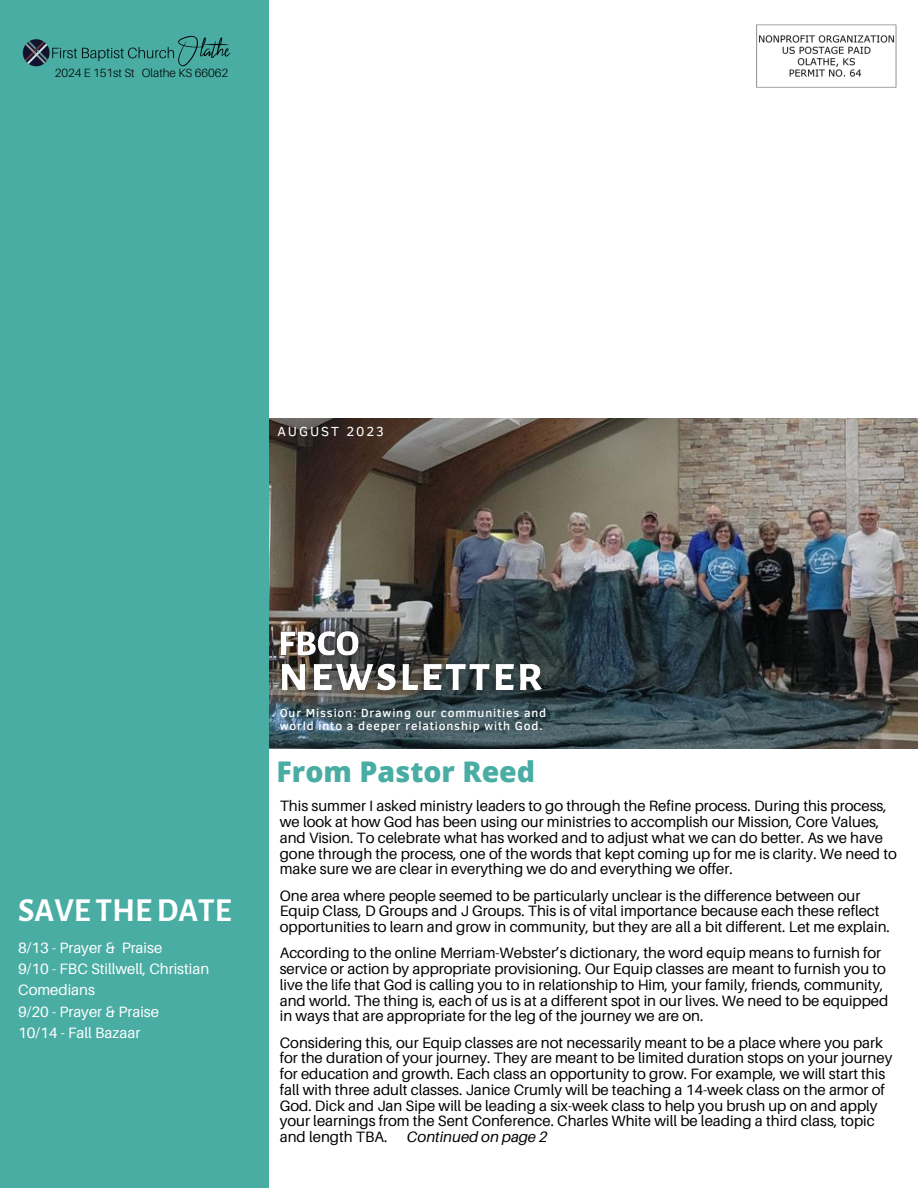
<style>
.page{position:relative;width:918px;height:1188px;background:#fff}
.page>*{position:absolute;margin:0;border:0;box-sizing:border-box;transform-origin:0 0}
.t1{font:700 33px "Alegreya Sans SC";color:#fff}
.t2{font:800 28.5px "Open Sans";color:#49ada4}
.t3{font:15px/15.8px "Aileron";color:#000}
.t4{font:15px/21.3px "Aileron";color:#fff}
.t5{font:italic 15px "Aileron";color:#000}
.t6{font:13.5px "Clear Sans";letter-spacing:.14em;color:#fff}
.t7{font:500 12px/12.9px "Clear Sans";letter-spacing:.07em;color:#fff}
.t8{font:300 11.85px "Aileron";color:#000}
</style>
<div class="page">
<img style="left:269px;top:419px;width:649px;height:329px">
<div style="left:0;top:0;width:269px;height:1188px;background:#49ada4"></div>
<img style="left:22px;top:35px;width:209px;height:32px">
<img style="left:756px;top:24px;width:141px;height:64px">
<img style="left:269px;top:651px;width:285px;height:55px">
<img style="left:271px;top:622px;width:99px;height:46px">
<p class="t8" style="left:55px;top:65px;width:175px">2024 E 151st St Olathe KS 66062</p>
<p class="t6" style="left:278px;top:422px;width:108px">AUGUST 2023</p>
<p class="t1" style="left:18px;top:894px;width:215px">SAVE THEDATE</p>
<p class="t4" style="left:18px;top:936px;width:146px">8/13 - Prayer &amp; Praise</p>
<p class="t4" style="left:18px;top:958px;width:193px">9/10 - FBC Stillwell, Christian<br>Comedians</p>
<p class="t4" style="left:18px;top:1001px;width:142px">9/20 - Prayer &amp; Praise</p>
<p class="t4" style="left:18px;top:1022px;width:124px">10/14 - Fall Bazaar</p>
<p class="t7" style="left:280px;top:706px;width:268px">Our Mission: Drawing our communities and world into a deeper relationship with God.</p>
<p class="t2" style="left:277px;top:752px;width:260px">From Pastor Reed</p>
<p class="t3" style="left:280px;top:798px;width:619px">This summer I asked ministry leaders to go through the Refine process. During this process, we look at how God has been using our ministries to accomplish our Mission, Core Values, and Vision. To celebrate what has worked and to adjust what we can do better. As we have gone through the process, one of the words that kept coming up for me is clarity. We need to make sure we are clear in everything we do and everything we offer.</p>
<p class="t3" style="left:280px;top:887px;width:612px">One area where people seemed to be particularly unclear is the difference between our<br>Equip Class, D Groups and J Groups. This is of vital importance because each these reflect opportunities to learn and grow in community, but they are all a bit different. Let me explain.</p>
<p class="t3" style="left:280px;top:945px;width:610px">According to the online Merriam-Webster’s dictionary, the word equip means to furnish for service or action by appropriate provisioning. Our Equip classes are meant to furnish you to live the life that God is calling you to in relationship to Him, your family, friends, community, and world. The thing is, each of us is at a different spot in our lives. We need to be equipped in ways that are appropriate for the leg of the journey we are on.</p>
<p class="t3" style="left:280px;top:1034px;width:614px">Considering this, our Equip classes are not necessarily meant to be a place where you park for the duration of your journey. They are meant to be limited duration stops on your journey for education and growth. Each class an opportunity to grow. For example, we will start this fall with three adult classes. Janice Crumly will be teaching a 14-week class on the armor of God. Dick and Jan Sipe will be leading a six-week class to help you brush up on and apply your learnings from the Sent Conference. Charles White will be leading a third class, topic and length TBA.</p>
<p class="t5" style="left:407px;top:1128px;width:142px">Continued on page 2</p>
</div>
